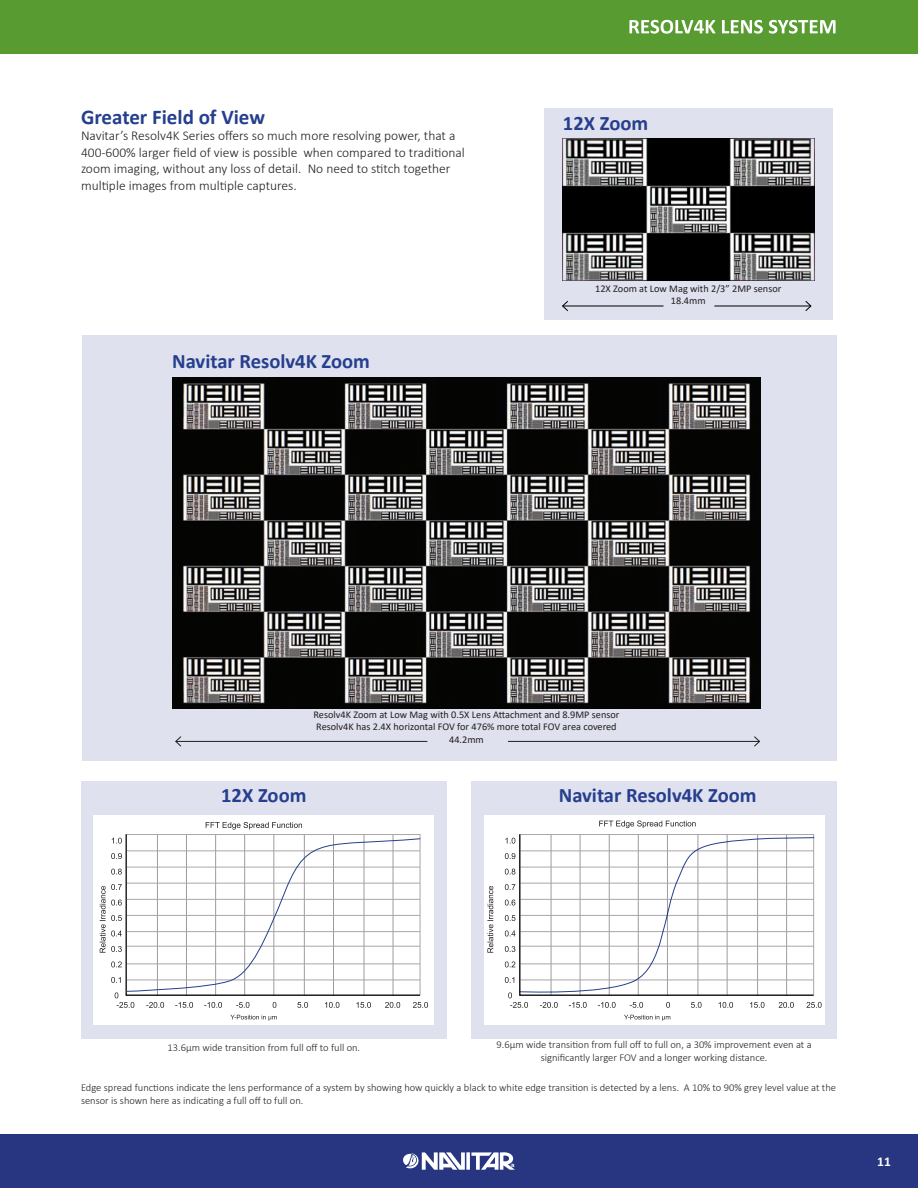
<style>
.page{position:relative;width:918px;height:1188px;background:#fff}
.page>*{position:absolute;margin:0;border:0;box-sizing:border-box;transform-origin:0 0}
.t1{font:700 21px "Calibri";color:#253f8e}
.t2{font:700 21px "Calibri";color:#fff}
.t3{font:700 20.55px "Calibri";color:#253f8e}
.t4{font:300 13.5px/16.5px "Calibri";color:#231f20}
.t5{font:700 13.5px "Calibri";color:#fff}
.t6{font:300 10.5px/12.6px "Calibri";color:#231f20;text-align:center}
.t7{font:10.35px "Calibri";color:#231f20}
</style>
<div class="page">
<div style="left:0;top:0;width:918px;height:54px;background:#589b31"></div>
<div style="left:0;top:1134px;width:918px;height:54px;background:#283681"></div>
<svg style="left:466px;top:1152px;width:4px;height:18px"></svg>
<svg style="left:471px;top:1152px;width:44px;height:18px"></svg>
<svg style="left:403px;top:1152px;width:62px;height:18px"></svg>
<div style="left:544px;top:108px;width:289px;height:212px;background:#e0e1ee"></div>
<img style="left:562px;top:138px;width:253px;height:142px">
<hr style="left:714px;top:306px;width:97px;height:1px;background:#000">
<svg style="left:805px;top:301px;width:7px;height:10px"></svg>
<hr style="left:563px;top:306px;width:101px;height:1px;background:#000">
<svg style="left:562px;top:301px;width:7px;height:10px"></svg>
<div style="left:82px;top:335px;width:755px;height:425px;background:#e0e1ee"></div>
<img style="left:173px;top:378px;width:587px;height:330px">
<hr style="left:508px;top:741px;width:252px;height:1px;background:#231f20">
<svg style="left:753px;top:736px;width:8px;height:11px"></svg>
<hr style="left:176px;top:741px;width:251px;height:1px;background:#231f20">
<svg style="left:175px;top:736px;width:7px;height:11px"></svg>
<div style="left:81px;top:781px;width:366px;height:258px;background:#e0e1ee"></div>
<div style="left:94px;top:815px;width:340px;height:210px;background:#fff"></div>
<svg style="left:230px;top:1015px;width:47px;height:6px"></svg>
<svg style="left:206px;top:822px;width:96px;height:8px"></svg>
<svg style="left:111px;top:977px;width:10px;height:6px"></svg>
<svg style="left:111px;top:962px;width:11px;height:5px"></svg>
<svg style="left:100px;top:884px;width:22px;height:69px"></svg>
<svg style="left:111px;top:869px;width:11px;height:6px"></svg>
<svg style="left:111px;top:853px;width:11px;height:6px"></svg>
<svg style="left:112px;top:838px;width:10px;height:6px"></svg>
<svg style="left:115px;top:992px;width:313px;height:16px"></svg>
<svg style="left:126px;top:834px;width:295px;height:158px"></svg>
<div style="left:471px;top:781px;width:366px;height:258px;background:#e0e1ee"></div>
<div style="left:484px;top:815px;width:340px;height:210px;background:#fff"></div>
<svg style="left:519px;top:834px;width:296px;height:158px"></svg>
<hr style="left:551px;top:835px;width:1px;height:161px;background:#000">
<hr style="left:580px;top:835px;width:1px;height:161px;background:#000">
<hr style="left:609px;top:835px;width:1px;height:161px;background:#000">
<hr style="left:638px;top:835px;width:1px;height:161px;background:#000">
<hr style="left:667px;top:835px;width:1px;height:161px;background:#000">
<hr style="left:698px;top:835px;width:1px;height:161px;background:#000">
<hr style="left:727px;top:835px;width:1px;height:161px;background:#000">
<hr style="left:757px;top:835px;width:1px;height:161px;background:#000">
<hr style="left:786px;top:835px;width:1px;height:161px;background:#000">
<hr style="left:520px;top:851px;width:294px;height:1px;background:#231f20">
<hr style="left:520px;top:867px;width:294px;height:1px;background:#231f20">
<hr style="left:520px;top:883px;width:294px;height:1px;background:#231f20">
<hr style="left:520px;top:899px;width:294px;height:1px;background:#231f20">
<hr style="left:520px;top:915px;width:294px;height:1px;background:#231f20">
<hr style="left:520px;top:931px;width:294px;height:1px;background:#231f20">
<hr style="left:520px;top:946px;width:294px;height:1px;background:#231f20">
<hr style="left:520px;top:964px;width:294px;height:1px;background:#231f20">
<hr style="left:520px;top:980px;width:294px;height:1px;background:#231f20">
<svg style="left:487px;top:886px;width:6px;height:67px"></svg>
<svg style="left:624px;top:1015px;width:46px;height:6px"></svg>
<svg style="left:599px;top:821px;width:97px;height:7px"></svg>
<svg style="left:505px;top:977px;width:9px;height:6px"></svg>
<svg style="left:505px;top:962px;width:10px;height:5px"></svg>
<svg style="left:505px;top:946px;width:10px;height:6px"></svg>
<svg style="left:505px;top:931px;width:10px;height:5px"></svg>
<svg style="left:505px;top:915px;width:10px;height:6px"></svg>
<svg style="left:505px;top:900px;width:10px;height:6px"></svg>
<svg style="left:505px;top:884px;width:10px;height:6px"></svg>
<svg style="left:505px;top:869px;width:10px;height:6px"></svg>
<svg style="left:505px;top:853px;width:10px;height:6px"></svg>
<svg style="left:505px;top:838px;width:10px;height:6px"></svg>
<svg style="left:508px;top:992px;width:314px;height:16px"></svg>
<p class="t1" style="left:81px;top:102px;width:186px">Greater Field of View</p>
<p class="t4" style="left:81px;top:127px;width:385px">Navitar’s Resolv4K Series offers so much more resolving power, that a 400-600% larger field of view is possible when compared to traditional zoom imaging, without any loss of detail. No need to stitch together multiple images from multiple captures.</p>
<p class="t3" style="left:172px;top:346px;width:199px">Navitar Resolv4K Zoom</p>
<p class="t2" style="left:628px;top:12px;width:210px">RESOLV4K LENS SYSTEM</p>
<p class="t3" style="left:563px;top:109px;width:87px">12X Zoom</p>
<p class="t7" style="left:595px;top:282px;width:188px">12X Zoom at Low Mag with 2/3” 2MP sensor</p>
<p class="t7" style="left:671px;top:294px;width:36px">18.4mm</p>
<p class="t7" style="left:314px;top:707px;width:307px">Resolv4K Zoom at Low Mag with 0.5X Lens Attachment and 8.9MP sensor</p>
<p class="t7" style="left:316px;top:720px;width:302px">Resolv4K has 2.4X horizontal FOV for 476% more total FOV area covered</p>
<p class="t7" style="left:449px;top:732px;width:36px">44.2mm</p>
<p class="t3" style="left:221px;top:781px;width:87px">12X Zoom</p>
<p class="t3" style="left:559px;top:781px;width:199px">Navitar Resolv4K Zoom</p>
<p class="t6" style="left:168px;top:1041px;width:194px">13.6µm wide transition from full off to full on.</p>
<p class="t6" style="left:497px;top:1038px;width:317px">9.6µm wide transition from full off to full on, a 30% improvement even at a significantly larger FOV and a longer working distance.</p>
<p class="t6" style="left:81px;top:1082px;width:757px;text-align:left">Edge spread functions indicate the lens performance of a system by showing how quickly a black to white edge transition is detected by a lens. A 10% to 90% grey level value at the sensor is shown here as indicating a full off to full on.</p>
<p class="t5" style="left:877px;top:1152px;width:15px">11</p>
</div>
